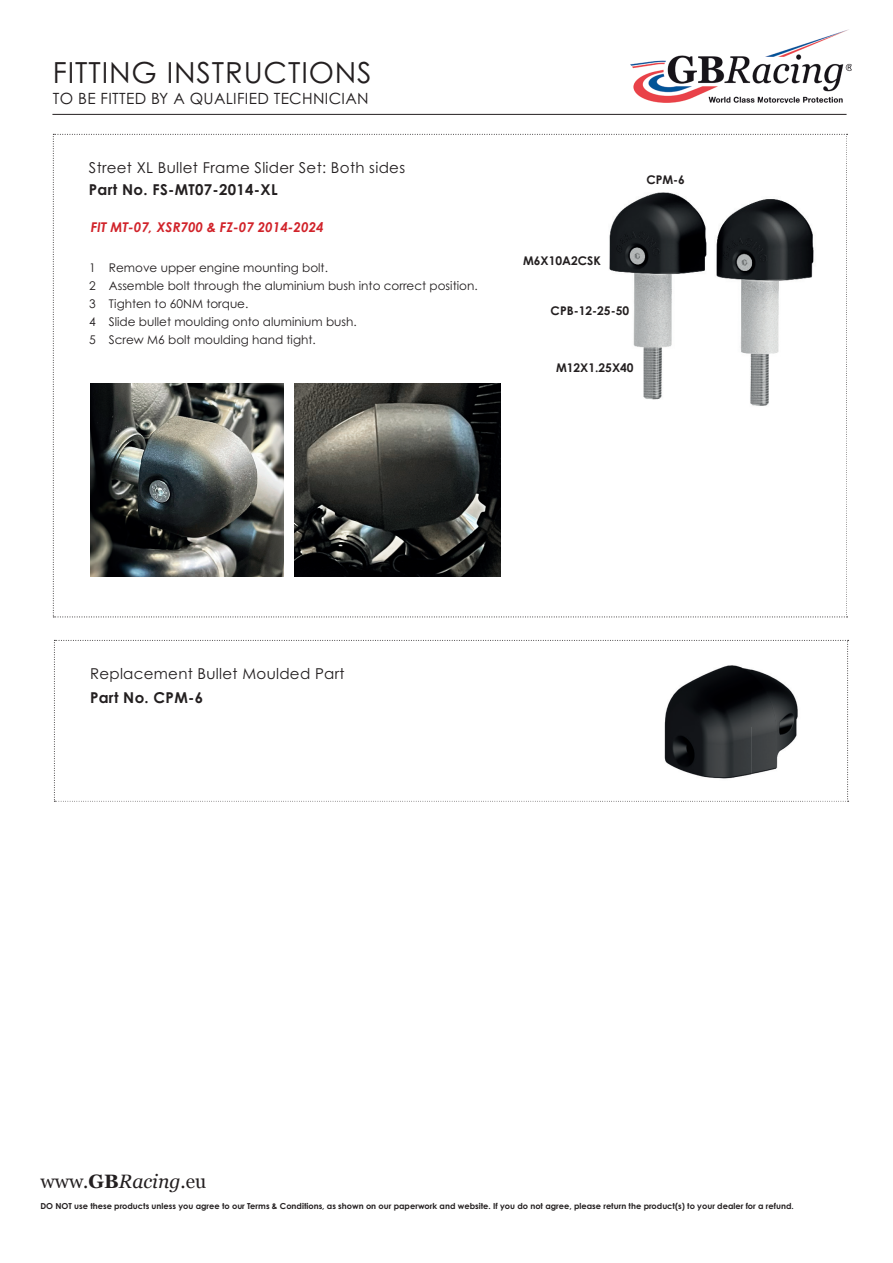
<style>
.page{position:relative;width:893px;height:1263px;background:#fff}
.page>*{position:absolute;margin:0;border:0;box-sizing:border-box;transform-origin:0 0}
.t1{font:29.1px "Century Gothic Pro";letter-spacing:.03em;color:#231f20}
.t2{font:19.35px "Georgia";color:#231f20}
.t3{font:15.45px "Century Gothic Pro";letter-spacing:.02em;color:#231f20}
.t4{font:15px "Century Gothic Pro";letter-spacing:.02em;color:#231f20}
.t5{font:700 15px "Century Gothic Pro";letter-spacing:.02em;color:#231f20}
.t6{font:italic 700 13.5px "Century Gothic Pro";color:#d1232a}
.t7{font:12px/18px "Century Gothic Pro";color:#231f20}
.t8{font:700 12px "Century Gothic Pro";color:#231f20}
.t9{font:700 8.25px "Century Gothic Pro";color:#231f20}
.s1{font-weight:700}
.s2{font-style:italic}
</style>
<div class="page">
<svg style="left:53px;top:134px;width:794px;height:483px"></svg>
<img style="left:574px;top:162px;width:273px;height:274px">
<img style="left:846px;top:162px;width:1px;height:56px">
<hr style="left:52px;top:114px;width:794px;height:1px;background:#231f20">
<img style="left:631px;top:30px;width:221px;height:73px">
<img style="left:91px;top:383px;width:192px;height:193px">
<img style="left:295px;top:383px;width:205px;height:193px">
<svg style="left:54px;top:640px;width:795px;height:162px"></svg>
<img style="left:595px;top:642px;width:208px;height:160px">
<img style="left:748px;top:801px;width:55px;height:1px">
<h1 class="t1" style="left:53px;top:55px;width:320px">FITTING INSTRUCTIONS</h1>
<p class="t3" style="left:53px;top:89px;width:317px">TO BE FITTED BY A QUALIFIED TECHNICIAN</p>
<p class="t4" style="left:89px;top:158px;width:318px">Street XL Bullet Frame Slider Set: Both sides</p>
<p class="t5" style="left:89px;top:180px;width:190px">Part No. FS-MT07-2014-XL</p>
<p class="t6" style="left:91px;top:218px;width:235px">FIT MT-07, XSR700 &amp; FZ-07 2014-2024</p>
<p class="t7" style="left:89px;top:259px;width:390px">1 Remove upper engine mounting bolt.<br>2 Assemble bolt through the aluminium bush into correct position.<br>3 Tighten to 60NM torque.<br>4 Slide bullet moulding onto aluminium bush.<br>5 Screw M6 bolt moulding hand tight.</p>
<p class="t8" style="left:646px;top:172px;width:40px">CPM-6</p>
<p class="t8" style="left:523px;top:253px;width:79px">M6X10A2CSK</p>
<p class="t8" style="left:551px;top:303px;width:80px">CPB-12-25-50</p>
<p class="t8" style="left:556px;top:361px;width:79px">M12X1.25X40</p>
<p class="t4" style="left:90px;top:664px;width:256px">Replacement Bullet Moulded Part</p>
<p class="t5" style="left:90px;top:688px;width:115px">Part No. CPM-6</p>
<h2 class="t2" style="left:40px;top:1167px;width:167px">www.<span class="s1">GB</span><span class="s2">Racing</span>.eu</h2>
<p class="t9" style="left:40px;top:1201px;width:755px">DO NOT use these products unless you agree to our Terms &amp; Conditions, as shown on our paperwork and website. If you do not agree, please return the product(s) to your dealer for a refund.</p>
</div>
